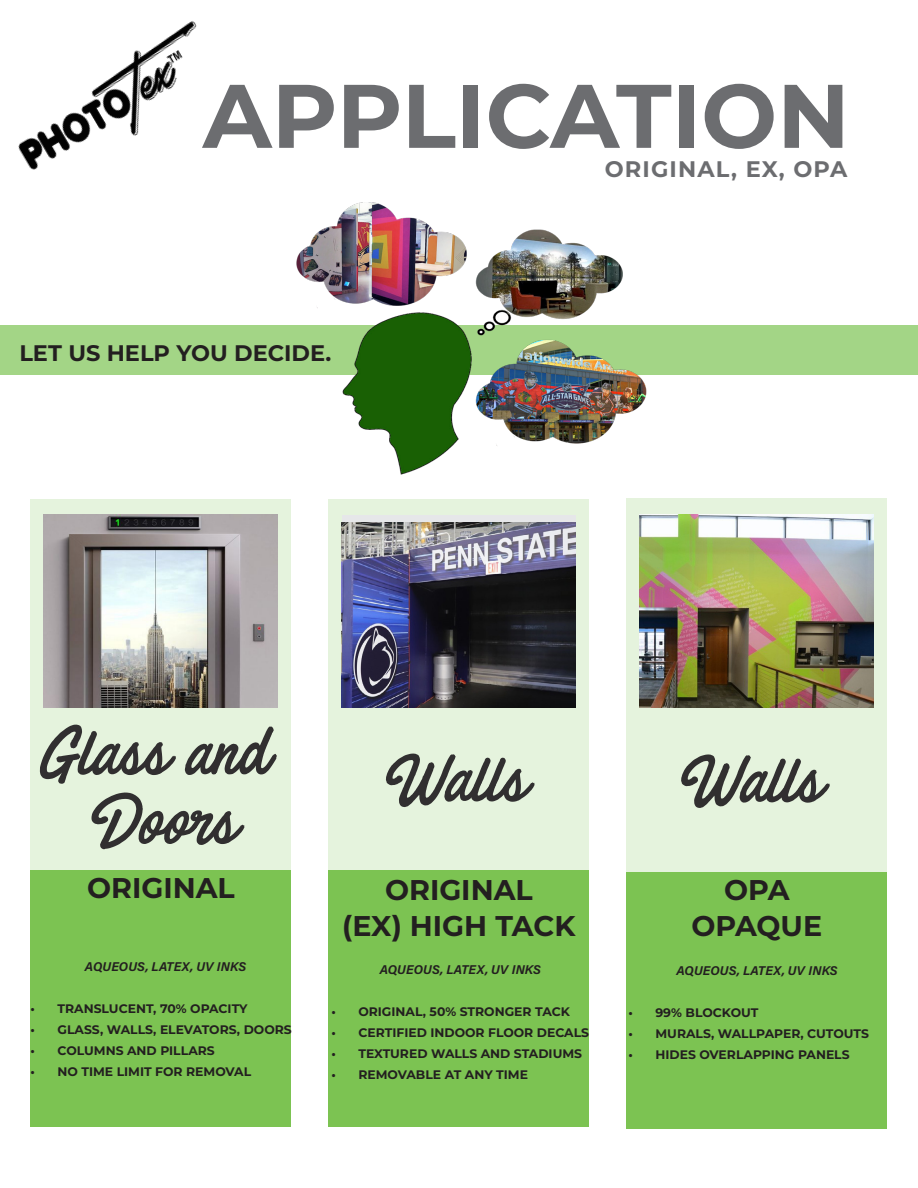
<style>
.page{position:relative;width:918px;height:1188px;background:#fff}
.page>*{position:absolute;margin:0;border:0;box-sizing:border-box;transform-origin:0 0}
.t1{font:700 90px "Montserrat";color:#6c6d70}
.t2{font:63px "Painted Paradise";color:#312f30}
.t3{font:700 28.5px "Montserrat";color:#231f20}
.t4{font:700 22.5px "Montserrat";color:#231f20}
.t5{font:700 22.5px "Montserrat";letter-spacing:.05em;color:#6c6d70}
.t6{font:12.75px "Acumin Variable Concept";color:#231f20}
.t7{font:700 12.3px "Montserrat";color:#231f20}
</style>
<div class="page">
<div style="left:0;top:326px;width:918px;height:49px;background:#a3d586"></div>
<div style="left:626px;top:499px;width:261px;height:373px;background:#e5f3dd"></div>
<img style="left:640px;top:515px;width:234px;height:193px">
<div style="left:626px;top:872px;width:261px;height:257px;background:#7cc352"></div>
<div style="left:30px;top:499px;width:261px;height:371px;background:#e5f3dd"></div>
<img style="left:44px;top:515px;width:234px;height:193px">
<div style="left:30px;top:870px;width:261px;height:257px;background:#7cc352"></div>
<div style="left:328px;top:499px;width:261px;height:371px;background:#e5f3dd"></div>
<div style="left:342px;top:515px;width:234px;height:193px;background:#e6e7e9"></div>
<img style="left:342px;top:522px;width:234px;height:186px">
<div style="left:328px;top:870px;width:261px;height:257px;background:#7cc352"></div>
<img style="left:194px;top:202px;width:618px;height:297px">
<img style="left:18px;top:21px;width:179px;height:149px">
<p class="t1" style="left:203px;top:51px;width:649px">APPLICATION</p>
<p class="t5" style="left:605px;top:153px;width:244px">ORIGINAL, EX, OPA</p>
<p class="t4" style="left:19px;top:337px;width:314px">LET US HELP YOU DECIDE.</p>
<p class="t2" style="left:42px;top:722px;width:229px">Glass and</p>
<p class="t2" style="left:92px;top:791px;width:148px">Doors</p>
<p class="t2" style="left:389px;top:749px;width:141px">Walls</p>
<p class="t3" style="left:87px;top:868px;width:149px">ORIGINAL</p>
<p class="t3" style="left:385px;top:870px;width:149px">ORIGINAL</p>
<p class="t3" style="left:342px;top:906px;width:235px">(EX) HIGH TACK</p>
<p class="t6" style="left:85px;top:958px;width:162px">AQUEOUS, LATEX, UV INKS</p>
<p class="t7" style="left:30px;top:1000px;width:219px">• TRANSLUCENT, 70% OPACITY</p>
<p class="t7" style="left:30px;top:1021px;width:263px">• GLASS, WALLS, ELEVATORS, DOORS</p>
<p class="t7" style="left:30px;top:1042px;width:186px">• COLUMNS AND PILLARS</p>
<p class="t7" style="left:30px;top:1063px;width:222px">• NO TIME LIMIT FOR REMOVAL</p>
<p class="t6" style="left:380px;top:960px;width:162px">AQUEOUS, LATEX, UV INKS</p>
<p class="t7" style="left:331px;top:1002px;width:240px">• ORIGINAL, 50% STRONGER TACK</p>
<p class="t7" style="left:331px;top:1023px;width:259px">• CERTIFIED INDOOR FLOOR DECALS</p>
<p class="t7" style="left:331px;top:1044px;width:252px">• TEXTURED WALLS AND STADIUMS</p>
<p class="t7" style="left:331px;top:1065px;width:198px">• REMOVABLE AT ANY TIME</p>
<p class="t2" style="left:685px;top:749px;width:141px">Walls</p>
<p class="t3" style="left:724px;top:869px;width:67px">OPA</p>
<p class="t3" style="left:691px;top:905px;width:132px">OPAQUE</p>
<p class="t6" style="left:676px;top:962px;width:162px">AQUEOUS, LATEX, UV INKS</p>
<p class="t7" style="left:628px;top:1004px;width:131px">• 99% BLOCKOUT</p>
<p class="t7" style="left:628px;top:1025px;width:242px">• MURALS, WALLPAPER, CUTOUTS</p>
<p class="t7" style="left:628px;top:1046px;width:223px">• HIDES OVERLAPPING PANELS</p>
</div>
